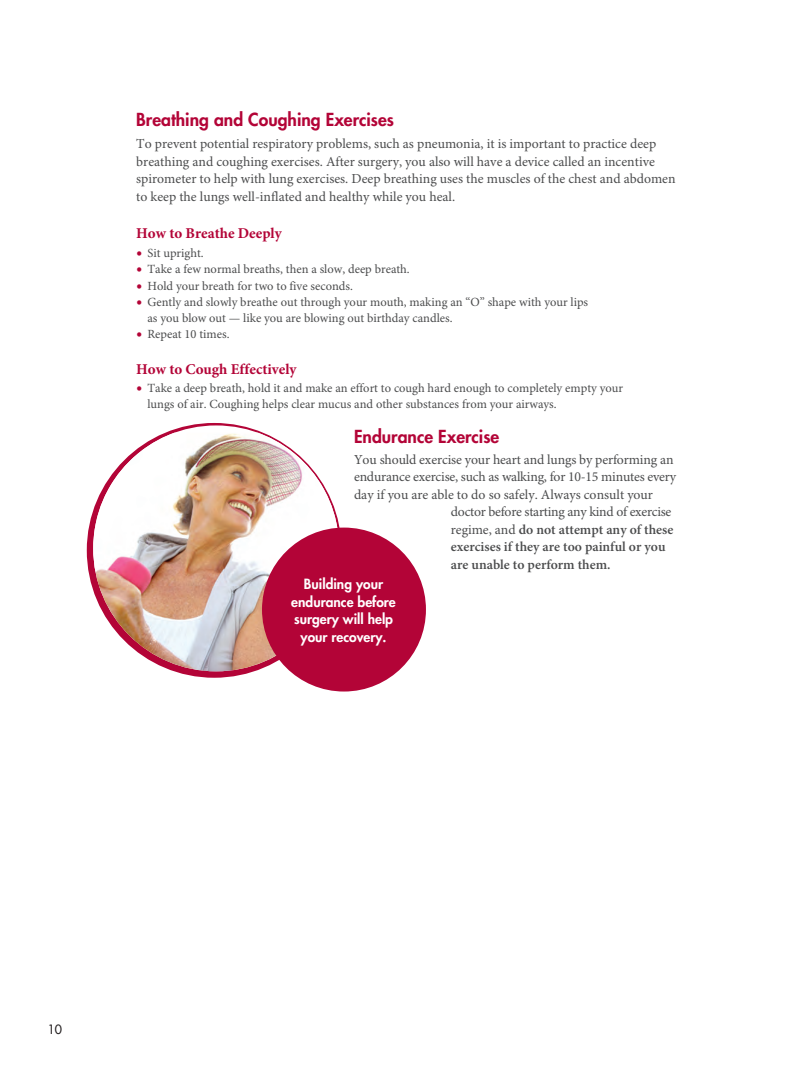
<style>
.page{position:relative;width:810px;height:1080px;background:#fff}
.page>*{position:absolute;margin:0;border:0;box-sizing:border-box;transform-origin:0 0}
.t1{font:800 17.5px "Futura";color:#b30437}
.t2{font:700 15px "Minion Pro";color:#b30437}
.t3{font:13.75px/17.5px "Minion Pro";color:#4b4c4d}
.t4{font:600 13.75px "Minion Pro";color:#4b4c4d}
.t5{font:800 13.75px/17.5px "Futura";color:#fff;text-align:center}
.t6{font:13.75px "Minion Pro";letter-spacing:-.02em;color:#4b4c4d}
.t7{font:12.5px/16.2px "Minion Pro";color:#4b4c4d}
.t8{font:12.5px "Futura";color:#231f20}
.s1{font-size:16.25px;color:#b30437}
.s2{font-weight:400}
</style>
<div class="page">
<img style="left:93px;top:433px;width:246px;height:238px">
<div style="left:262px;top:528px;width:164px;height:164px;background:#b30437;border-radius:50%"></div>
<h3 class="t1" style="left:136px;top:109px;width:259px">Breathing and Coughing Exercises</h3>
<p class="t3" style="left:136px;top:136px;width:541px">To prevent potential respiratory problems, such as pneumonia, it is important to practice deep breathing and coughing exercises. After surgery, you also will have a device called an incentive spirometer to help with lung exercises. Deep breathing uses the muscles of the chest and abdomen to keep the lungs well-inflated and healthy while you heal.</p>
<h4 class="t2" style="left:136px;top:224px;width:147px">How to Breathe Deeply</h4>
<p class="t7" style="left:136px;top:245px;width:69px"><span class="s1">•</span> Sit upright.</p>
<p class="t7" style="left:136px;top:262px;width:275px"><span class="s1">•</span> Take a few normal breaths, then a slow, deep breath.</p>
<p class="t7" style="left:136px;top:278px;width:218px"><span class="s1">•</span> Hold your breath for two to five seconds.</p>
<p class="t7" style="left:148px;top:294px;width:442px;text-indent:-11px"><span class="s1">•</span> Gently and slowly breathe out through your mouth, making an “O” shape with your lips as you blow out — like you are blowing out birthday candles.</p>
<p class="t7" style="left:136px;top:327px;width:95px"><span class="s1">•</span> Repeat 10 times.</p>
<h4 class="t2" style="left:136px;top:360px;width:162px">How to Cough Effectively</h4>
<p class="t7" style="left:148px;top:380px;width:477px;text-indent:-11px"><span class="s1">•</span> Take a deep breath, hold it and make an effort to cough hard enough to completely empty your lungs of air. Coughing helps clear mucus and other substances from your airways.</p>
<h3 class="t1" style="left:354px;top:426px;width:147px">Endurance Exercise</h3>
<p class="t3" style="left:354px;top:451px;width:321px">You should exercise your heart and lungs by performing an</p>
<p class="t3" style="left:354px;top:468px;width:323px">endurance exercise, such as walking, for 10-15 minutes every</p>
<p class="t3" style="left:354px;top:486px;width:300px">day if you are able to do so safely. Always consult your</p>
<p class="t6" style="left:451px;top:503px;width:222px">doctor before starting any kind of exercise</p>
<p class="t4" style="left:451px;top:521px;width:224px"><span class="s2">regime, and</span> do not attempt any of these</p>
<p class="t4" style="left:451px;top:538px;width:216px">exercises if they are too painful or you</p>
<p class="t4" style="left:451px;top:556px;width:161px">are unable to perform them.</p>
<p class="t5" style="left:291px;top:576px;width:106px">Building your endurance before surgery will help your recovery.</p>
<p class="t8" style="left:48px;top:1021px;width:16px">10</p>
</div>
